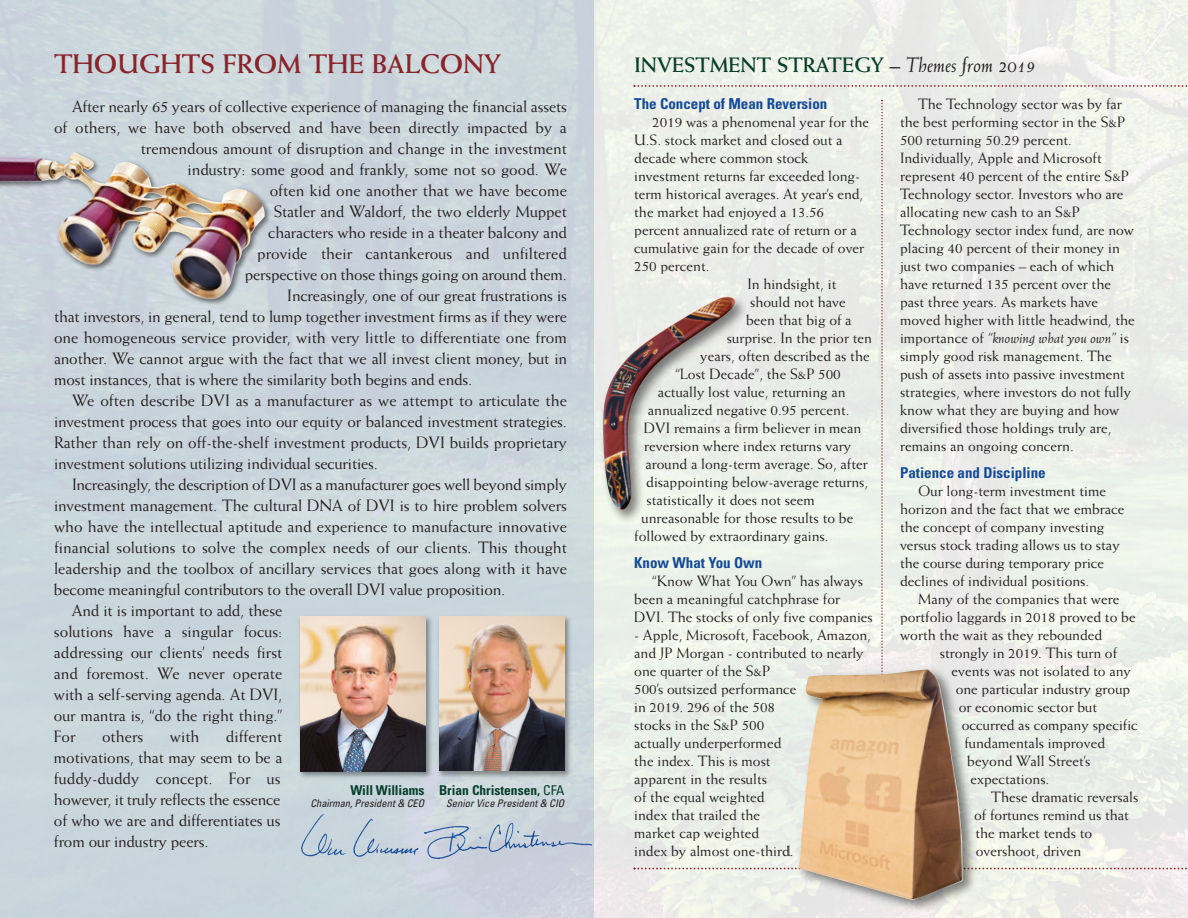
<style>
.page{position:relative;width:1188px;height:918px;background:#fff}
.page>*{position:absolute;margin:0;border:0;box-sizing:border-box;transform-origin:0 0}
.t1{font:700 27px "Weiss";color:#89242a}
.t2{font:700 21px "Weiss";color:#083f2c}
.t3{font:16.5px/21px "Weiss";letter-spacing:-.01em;color:#231f20;text-align:justify}
.t4{font:15px/18px "Weiss";color:#231f20}
.t5{font:700 condensed 15px "Univers";color:#134a98}
.t6{font:700 condensed 13.5px "Univers";color:#083f2c}
.t7{font:italic condensed 10.5px "Univers";letter-spacing:.005em;color:#231f20}
.s1{color:#231f20}
.s2{font-weight:400;font-style:italic;color:#231f20}
.s3{font-weight:400}
.s4{font-style:italic}
</style>
<div class="page">
<div style="left:0;top:0;width:594px;height:918px;background:#c9d6dc"></div>
<svg style="left:881px;top:100px;width:2px;height:147px"></svg>
<img style="left:495px;top:247px;width:398px;height:362px">
<img style="left:602px;top:295px;width:134px;height:215px">
<img style="left:2px;top:134px;width:365px;height:235px">
<img style="left:0;top:152px;width:267px;height:148px">
<svg style="left:634px;top:85px;width:554px;height:2px"></svg>
<svg style="left:634px;top:868px;width:554px;height:1px"></svg>
<img style="left:299px;top:616px;width:133px;height:162px">
<img style="left:300px;top:617px;width:126px;height:155px">
<img style="left:438px;top:616px;width:138px;height:166px">
<img style="left:439px;top:617px;width:125px;height:154px">
<img style="left:430px;top:823px;width:161px;height:36px">
<img style="left:301px;top:814px;width:129px;height:43px">
<img style="left:787px;top:572px;width:220px;height:346px">
<img style="left:798px;top:669px;width:165px;height:231px">
<h1 class="t1" style="left:54px;top:54px;width:449px">THOUGHTS FROM THE BALCONY</h1>
<h2 class="t2" style="left:634px;top:58px;width:403px">INVESTMENT STRATEGY <span class="s1">–</span> <span class="s2">Themes from 2019</span></h2>
<p class="t3" style="left:72px;top:97px;width:497px">After nearly 65 years of collective experience of managing the financial assets</p>
<p class="t3" style="left:54px;top:118px;width:515px">of others, we have both observed and have been directly impacted by a</p>
<p class="t3" style="left:141px;top:139px;width:428px">tremendous amount of disruption and change in the investment</p>
<p class="t3" style="left:188px;top:160px;width:381px">industry: some good and frankly, some not so good. We</p>
<p class="t3" style="left:270px;top:181px;width:299px">often kid one another that we have become</p>
<p class="t3" style="left:274px;top:202px;width:295px">Statler and Waldorf, the two elderly Muppet</p>
<p class="t3" style="left:268px;top:223px;width:300px">characters who reside in a theater balcony and</p>
<p class="t3" style="left:257px;top:244px;width:311px">provide their cantankerous and unfiltered</p>
<p class="t3" style="left:245px;top:265px;width:324px">perspective on those things going on around them.</p>
<p class="t3" style="left:287px;top:286px;width:281px">Increasingly, one of our great frustrations is</p>
<p class="t3" style="left:54px;top:307px;width:515px">that investors, in general, tend to lump together investment firms as if they were</p>
<p class="t3" style="left:54px;top:328px;width:515px">one homogeneous service provider, with very little to differentiate one from</p>
<p class="t3" style="left:54px;top:349px;width:515px">another. We cannot argue with the fact that we all invest client money, but in</p>
<p class="t3" style="left:54px;top:370px;width:420px">most instances, that is where the similarity both begins and ends.</p>
<p class="t3" style="left:72px;top:391px;width:497px">We often describe DVI as a manufacturer as we attempt to articulate the</p>
<p class="t3" style="left:54px;top:412px;width:515px">investment process that goes into our equity or balanced investment strategies.</p>
<p class="t3" style="left:54px;top:433px;width:515px">Rather than rely on off-the-shelf investment products, DVI builds proprietary</p>
<p class="t3" style="left:54px;top:454px;width:326px">investment solutions utilizing individual securities.</p>
<p class="t3" style="left:72px;top:475px;width:497px">Increasingly, the description of DVI as a manufacturer goes well beyond simply</p>
<p class="t3" style="left:54px;top:496px;width:515px">investment management. The cultural DNA of DVI is to hire problem solvers</p>
<p class="t3" style="left:54px;top:517px;width:515px">who have the intellectual aptitude and experience to manufacture innovative</p>
<p class="t3" style="left:54px;top:538px;width:514px">financial solutions to solve the complex needs of our clients. This thought</p>
<p class="t3" style="left:54px;top:559px;width:514px">leadership and the toolbox of ancillary services that goes along with it have</p>
<p class="t3" style="left:54px;top:580px;width:453px">become meaningful contributors to the overall DVI value proposition.</p>
<p class="t3" style="left:72px;top:601px;width:212px">And it is important to add, these</p>
<p class="t3" style="left:54px;top:622px;width:230px">solutions have a singular focus:</p>
<p class="t3" style="left:54px;top:643px;width:230px">addressing our clients’ needs first</p>
<p class="t3" style="left:54px;top:664px;width:230px">and foremost. We never operate</p>
<p class="t3" style="left:54px;top:685px;width:230px">with a self-serving agenda. At DVI,</p>
<p class="t3" style="left:54px;top:706px;width:230px">our mantra is, “do the right thing.”</p>
<p class="t3" style="left:54px;top:727px;width:23px">For</p>
<p class="t3" style="left:102px;top:727px;width:43px">others</p>
<p class="t3" style="left:170px;top:727px;width:31px">with</p>
<p class="t3" style="left:54px;top:727px;width:230px;text-indent:172px">different motivations, that may seem to be a fuddy-duddy concept. For us however, it truly reflects the essence of who we are and differentiates us from our industry peers.</p>
<p class="t6" style="left:439px;top:786px;width:127px">Brian Christensen, <span class="s3">CFA</span></p>
<p class="t7" style="left:446px;top:800px;width:120px">Senior Vice President &amp; CIO</p>
<p class="t6" style="left:350px;top:786px;width:76px">Will Williams</p>
<p class="t7" style="left:310px;top:800px;width:115px">Chairman, President &amp; CEO</p>
<p class="t5" style="left:634px;top:98px;width:195px">The Concept of Mean Reversion</p>
<p class="t4" style="left:652px;top:114px;width:219px">2019 was a phenomenal year for the</p>
<p class="t4" style="left:634px;top:132px;width:210px">U.S. stock market and closed out a</p>
<p class="t4" style="left:634px;top:150px;width:176px">decade where common stock</p>
<p class="t4" style="left:634px;top:168px;width:227px">investment returns far exceeded long-</p>
<p class="t4" style="left:634px;top:186px;width:231px">term historical averages. At year’s end,</p>
<p class="t4" style="left:634px;top:204px;width:191px">the market had enjoyed a 13.56</p>
<p class="t4" style="left:634px;top:222px;width:224px">percent annualized rate of return or a</p>
<p class="t4" style="left:634px;top:240px;width:232px">cumulative gain for the decade of over</p>
<p class="t4" style="left:634px;top:258px;width:77px">250 percent.</p>
<p class="t4" style="left:747px;top:276px;width:90px">In hindsight, it</p>
<p class="t4" style="left:750px;top:294px;width:97px">should not have</p>
<p class="t4" style="left:746px;top:312px;width:107px">been that big of a</p>
<p class="t4" style="left:727px;top:330px;width:147px">surprise. In the prior ten</p>
<p class="t4" style="left:700px;top:348px;width:171px">years, often described as the</p>
<p class="t4" style="left:675px;top:366px;width:167px">“Lost Decade”, the S&amp;P 500</p>
<p class="t4" style="left:658px;top:384px;width:189px">actually lost value, returning an</p>
<p class="t4" style="left:648px;top:402px;width:203px">annualized negative 0.95 percent.</p>
<p class="t4" style="left:644px;top:420px;width:219px">DVI remains a firm believer in mean</p>
<p class="t4" style="left:644px;top:438px;width:208px">reversion where index returns vary</p>
<p class="t4" style="left:645px;top:456px;width:224px">around a long-term average. So, after</p>
<p class="t4" style="left:646px;top:474px;width:223px">disappointing below-average returns,</p>
<p class="t4" style="left:646px;top:492px;width:170px">statistically it does not seem</p>
<p class="t4" style="left:641px;top:510px;width:213px">unreasonable for those results to be</p>
<p class="t4" style="left:634px;top:528px;width:196px">followed by extraordinary gains.</p>
<p class="t5" style="left:634px;top:557px;width:130px">Know What You Own</p>
<p class="t4" style="left:634px;top:573px;width:240px;text-indent:18px">“Know What You Own” has always been a meaningful catchphrase for<br>DVI. The stocks of only five companies</p>
<p class="t4" style="left:634px;top:627px;width:238px">- Apple, Microsoft, Facebook, Amazon, and JP Morgan - contributed to nearly one quarter of the S&amp;P<br>500’s outsized performance<br>in 2019. 296 of the 508<br>stocks in the S&amp;P 500<br>actually underperformed<br>the index. This is most<br>apparent in the results<br>of the equal weighted<br>index that trailed the<br>market cap weighted<br>index by almost one-third.</p>
<p class="t4" style="left:900px;top:96px;width:236px;text-indent:18px">The Technology sector was by far the best performing sector in the S&amp;P 500 returning 50.29 percent.<br>Individually, Apple and Microsoft represent 40 percent of the entire S&amp;P Technology sector. Investors who are allocating new cash to an S&amp;P Technology sector index fund, are now placing 40 percent of their money in just two companies – each of which have returned 135 percent over the past three years. As markets have moved higher with little headwind, the importance of <span class="s4">“knowing what you own”</span> is simply good risk management. The push of assets into passive investment strategies, where investors do not fully know what they are buying and how diversified those holdings truly are, remains an ongoing concern.</p>
<p class="t5" style="left:900px;top:467px;width:147px">Patience and Discipline</p>
<p class="t4" style="left:900px;top:483px;width:226px;text-indent:18px">Our long-term investment time horizon and the fact that we embrace the concept of company investing versus stock trading allows us to stay the course during temporary price declines of individual positions.</p>
<p class="t4" style="left:900px;top:591px;width:237px;text-indent:18px">Many of the companies that were portfolio laggards in 2018 proved to be worth the wait as they rebounded</p>
<p class="t4" style="left:940px;top:645px;width:179px">strongly in 2019. This turn of</p>
<p class="t4" style="left:952px;top:663px;width:181px">events was not isolated to any</p>
<p class="t4" style="left:956px;top:681px;width:176px">one particular industry group</p>
<p class="t4" style="left:959px;top:699px;width:140px">or economic sector but</p>
<p class="t4" style="left:962px;top:717px;width:178px">occurred as company specific</p>
<p class="t4" style="left:965px;top:735px;width:142px">fundamentals improved</p>
<p class="t4" style="left:967px;top:753px;width:125px">beyond Wall Street’s</p>
<p class="t4" style="left:970px;top:771px;width:80px">expectations.</p>
<p class="t4" style="left:991px;top:789px;width:149px">These dramatic reversals</p>
<p class="t4" style="left:974px;top:807px;width:156px">of fortunes remind us that</p>
<p class="t4" style="left:976px;top:825px;width:118px">the market tends to</p>
<p class="t4" style="left:976px;top:843px;width:107px">overshoot, driven</p>
</div>
